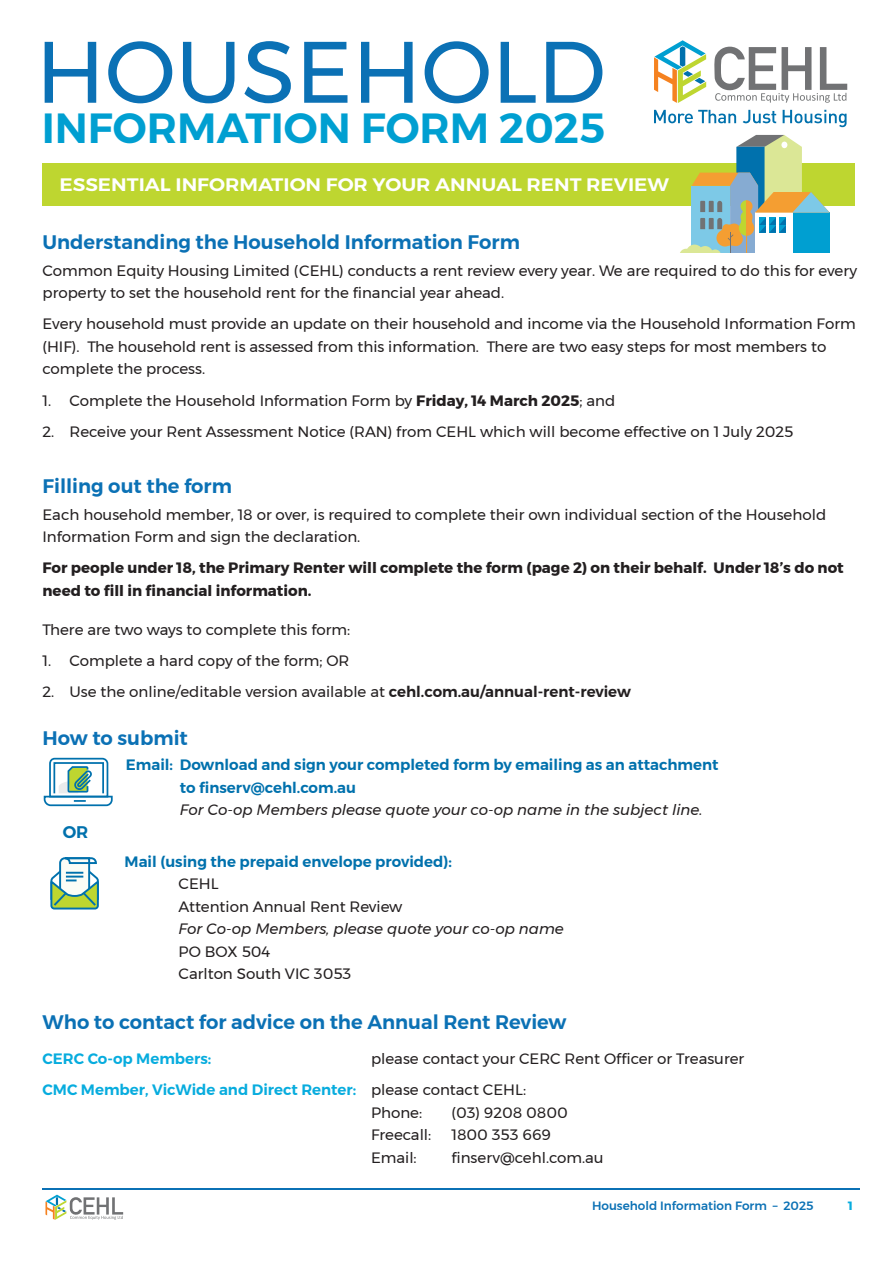
<style>
.page{position:relative;width:893px;height:1263px;background:#fff}
.page>*{position:absolute;margin:0;border:0;box-sizing:border-box;transform-origin:0 0}
.t1{font:87px "Montserrat";color:#0b71b5}
.t2{font:600 42px "Montserrat";color:#009fd1}
.t3{font:600 19.5px "Montserrat";color:#0b71b5}
.t4{font:600 18px "Montserrat";color:#fff;scale:1.1 1}
.t5{font:600 16.8px "Montserrat";color:#0071ad}
.t6{font:15px/22.5px "Montserrat";color:#231f20}
.t7{font:600 15px/22.5px "Montserrat";color:#0071ad}
.t8{font:700 15px/22.5px "Montserrat";color:#231f20}
.t9{font:600 15px "Montserrat";color:#07acde}
.t10{font:500 12px "Montserrat";color:#0b71b5}
.t11{font:700 12px "Montserrat";color:#07acde}
.s1{font-weight:700}
.s2{font-weight:600}
.s3{font-weight:400;font-style:italic;color:#231f20}
.s4{font-weight:600;color:#0071ad}
.s5{font-style:italic}
.s6{font-weight:400;color:#231f20}
</style>
<div class="page">
<hr style="left:43px;top:1188px;width:817px;height:1px;background:#0b71b5">
<svg style="left:45px;top:1194px;width:78px;height:26px"></svg>
<div style="left:43px;top:163px;width:812px;height:43px;background:#bed630"></div>
<svg style="left:714px;top:47px;width:133px;height:56px"></svg>
<svg style="left:654px;top:110px;width:82px;height:13px"></svg>
<svg style="left:743px;top:110px;width:33px;height:13px"></svg>
<svg style="left:783px;top:110px;width:63px;height:17px"></svg>
<svg style="left:654px;top:40px;width:52px;height:63px"></svg>
<svg style="left:680px;top:135px;width:150px;height:118px"></svg>
<svg style="left:43px;top:757px;width:70px;height:50px"></svg>
<svg style="left:50px;top:857px;width:49px;height:53px"></svg>
<p class="t1" style="left:36px;top:5px;width:571px">HOUSEHOLD</p>
<p class="t2" style="left:42px;top:95px;width:565px">INFORMATION FORM 2025</p>
<p class="t4" style="left:60px;top:170px;width:556px">ESSENTIAL INFORMATION FOR YOUR ANNUAL RENT REVIEW</p>
<p class="t3" style="left:43px;top:227px;width:479px">Understanding the Household Information Form</p>
<p class="t6" style="left:43px;top:259px;width:816px">Common Equity Housing Limited (CEHL) conducts a rent review every year. We are required to do this for every property to set the household rent for the financial year ahead.</p>
<p class="t6" style="left:43px;top:313px;width:815px">Every household must provide an update on their household and income via the Household Information Form (HIF). The household rent is assessed from this information. There are two easy steps for most members to complete the process.</p>
<p class="t6" style="left:43px;top:389px;width:574px">1. Complete the Household Information Form by <span class="s1">Friday, 14 March 2025</span>; and</p>
<p class="t6" style="left:43px;top:420px;width:752px">2. Receive your Rent Assessment Notice (RAN) from CEHL which will become effective on 1 July 2025</p>
<p class="t3" style="left:43px;top:471px;width:191px">Filling out the form</p>
<p class="t6" style="left:43px;top:503px;width:785px">Each household member, 18 or over, is required to complete their own individual section of the Household<br>Information Form and sign the declaration.</p>
<p class="t8" style="left:43px;top:557px;width:803px">For people under 18, the Primary Renter will complete the form (page 2) on their behalf. Under 18’s do not need to fill in financial information.</p>
<p class="t6" style="left:43px;top:619px;width:309px">There are two ways to complete this form:</p>
<p class="t6" style="left:43px;top:650px;width:308px">1. Complete a hard copy of the form; OR</p>
<p class="t6" style="left:43px;top:681px;width:590px">2. Use the online/editable version available at <span class="s2">cehl.com.au/annual-rent-review</span></p>
<p class="t3" style="left:43px;top:723px;width:147px">How to submit</p>
<p class="t5" style="left:63px;top:819px;width:27px">OR</p>
<p class="t7" style="left:180px;top:754px;width:540px;text-indent:-54px">Email: Download and sign your completed form by emailing as an attachment to finserv@cehl.com.au<br><span class="s3">For Co-op Members please quote your co-op name in the subject line.</span></p>
<p class="t6" style="left:179px;top:850px;width:387px;text-indent:-54px"><span class="s4">Mail (using the prepaid envelope provided):<br></span>CEHL<br>Attention Annual Rent Review<br><span class="s5">For Co-op Members, please quote your co-op name<br></span>PO BOX 504<br>Carlton South VIC 3053</p>
<p class="t3" style="left:43px;top:1007px;width:526px">Who to contact for advice on the Annual Rent Review</p>
<p class="t9" style="left:43px;top:1047px;width:170px">CERC Co-op Members:</p>
<p class="t6" style="left:371px;top:1048px;width:375px">please contact your CERC Rent Officer or Treasurer</p>
<p class="t9" style="left:43px;top:1078px;width:485px">CMC Member, VicWide and Direct Renter: <span class="s6">please contact CEHL:</span></p>
<p class="t6" style="left:371px;top:1101px;width:53px">Phone:</p>
<p class="t6" style="left:451px;top:1101px;width:118px">(03) 9208 0800</p>
<p class="t6" style="left:371px;top:1124px;width:62px">Freecall:</p>
<p class="t6" style="left:451px;top:1124px;width:101px">1800 353 669</p>
<p class="t6" style="left:371px;top:1146px;width:47px">Email:</p>
<p class="t6" style="left:451px;top:1146px;width:154px">finserv@cehl.com.au</p>
<p class="t10" style="left:592px;top:1196px;width:223px">Household Information Form – 2025</p>
<p class="t11" style="left:848px;top:1196px;width:6px">1</p>
</div>
